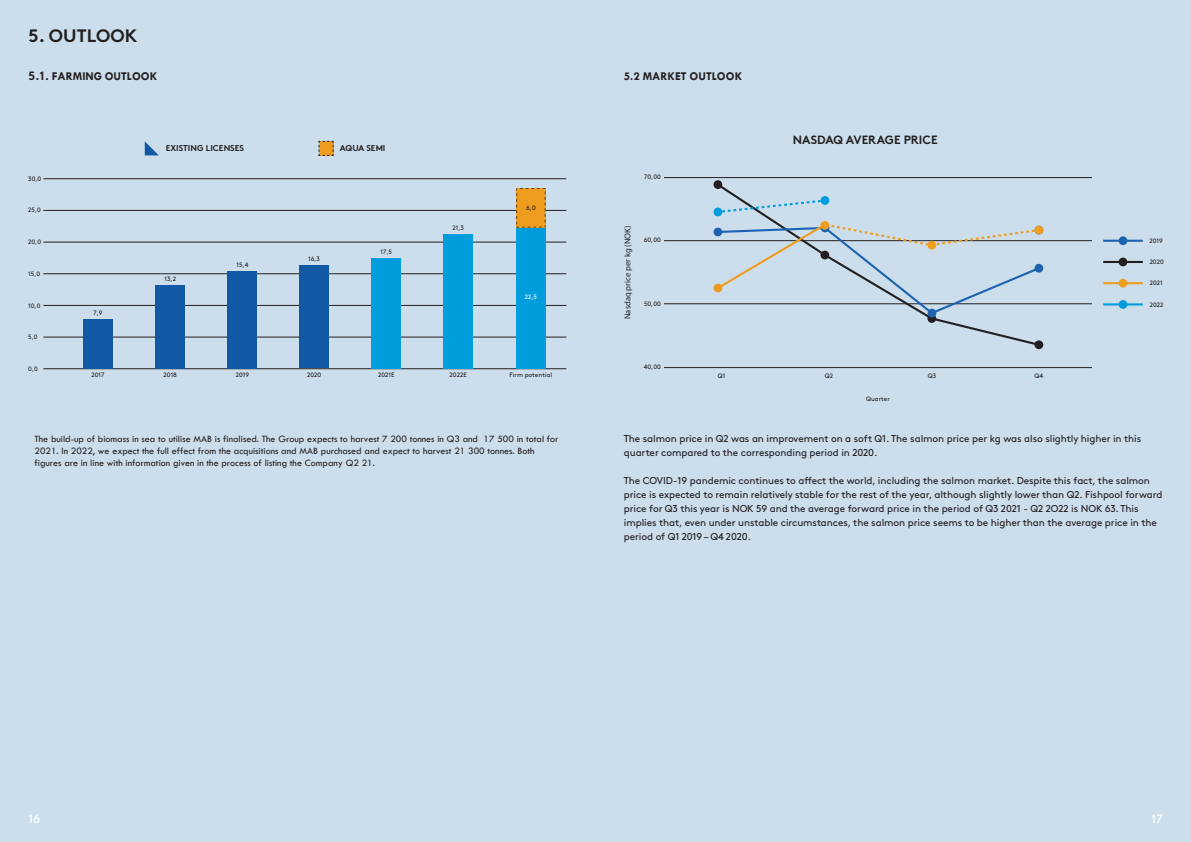
<style>
.page{position:relative;width:1191px;height:842px;background:#ccdeec}
.page>*{position:absolute;margin:0;border:0;box-sizing:border-box;transform-origin:0 0}
.t1{font:700 18px "Brown Pro";color:#231f20}
.t2{font:700 12px "Tw Cen";color:#231f20}
.t3{font:700 12px "Brown Pro";color:#231f20}
.t4{font:12px "Brown Pro";color:#fff}
.t5{font:10px/14px "Brown Pro";letter-spacing:-.01em;color:#231f20}
.t6{font:10px/12px "Tw Cen";color:#231f20}
.t7{font:700 8.5px "Brown Pro";color:#231f20}
.t8{font:8.5px "Brown Std";color:#231f20}
.t9{font:6.4px "Brown Pro";color:#231f20}
.t10{font:6.4px "Brown Pro";color:#fff}
.s1{font-family:"Brown Pro"}
</style>
<div class="page">
<hr style="left:43px;top:369px;width:523px;height:1px;background:#231f20">
<hr style="left:43px;top:337px;width:523px;height:1px;background:#231f20">
<hr style="left:43px;top:305px;width:523px;height:1px;background:#231f20">
<hr style="left:43px;top:274px;width:523px;height:1px;background:#231f20">
<hr style="left:43px;top:179px;width:523px;height:1px;background:#231f20">
<hr style="left:43px;top:210px;width:523px;height:1px;background:#231f20">
<hr style="left:43px;top:242px;width:523px;height:1px;background:#231f20">
<div style="left:84px;top:319px;width:29px;height:50px;background:#1159a4"></div>
<div style="left:228px;top:271px;width:29px;height:98px;background:#1159a4"></div>
<div style="left:300px;top:265px;width:29px;height:103px;background:#1159a4"></div>
<div style="left:444px;top:234px;width:29px;height:135px;background:#009ddc"></div>
<div style="left:516px;top:227px;width:29px;height:142px;background:#009ddc"></div>
<svg style="left:516px;top:188px;width:29px;height:39px"></svg>
<div style="left:372px;top:258px;width:29px;height:110px;background:#009ddc"></div>
<div style="left:156px;top:285px;width:29px;height:84px;background:#1159a4"></div>
<svg style="left:145px;top:141px;width:14px;height:14px"></svg>
<svg style="left:318px;top:141px;width:16px;height:15px"></svg>
<hr style="left:664px;top:303px;width:428px;height:1px;background:#231f20">
<hr style="left:664px;top:240px;width:428px;height:1px;background:#231f20">
<hr style="left:664px;top:177px;width:428px;height:1px;background:#231f20">
<hr style="left:664px;top:367px;width:428px;height:1px;background:#231f20">
<svg style="left:713px;top:180px;width:9px;height:9px"></svg>
<svg style="left:1034px;top:340px;width:9px;height:9px"></svg>
<svg style="left:715px;top:182px;width:326px;height:165px"></svg>
<svg style="left:718px;top:198px;width:107px;height:16px"></svg>
<div style="left:713px;top:208px;width:9px;height:8px;background:#009ddc;border-radius:50%"></div>
<div style="left:1034px;top:264px;width:9px;height:9px;background:#1d63b0;border-radius:50%"></div>
<div style="left:820px;top:196px;width:9px;height:9px;background:#009ddc;border-radius:50%"></div>
<div style="left:1034px;top:226px;width:9px;height:8px;background:#ef9d1f;border-radius:50%"></div>
<svg style="left:1118px;top:236px;width:9px;height:9px"></svg>
<hr style="left:1103px;top:240px;width:39px;height:2px;background:#1d63b0">
<div style="left:1118px;top:258px;width:9px;height:8px;background:#231f20;border-radius:50%"></div>
<hr style="left:1103px;top:261px;width:39px;height:2px;background:#231f20">
<svg style="left:1118px;top:279px;width:9px;height:9px"></svg>
<hr style="left:1103px;top:282px;width:39px;height:2px;background:#ef9d1f">
<svg style="left:1118px;top:300px;width:9px;height:9px"></svg>
<hr style="left:1103px;top:303px;width:39px;height:2px;background:#009ddc">
<svg style="left:715px;top:222px;width:326px;height:94px"></svg>
<p class="t1" style="left:28px;top:21px;width:110px">5. OUTLOOK</p>
<p class="t2" style="left:28px;top:69px;width:131px"><span class="s1">5.1.</span> FARMING OUTLOOK</p>
<p class="t2" style="left:624px;top:69px;width:120px">5.2 MARKET OUTLOOK</p>
<p class="t7" style="left:166px;top:141px;width:80px">EXISTING LICENSES</p>
<p class="t7" style="left:340px;top:141px;width:47px">AQUA SEMI</p>
<p class="t3" style="left:792px;top:130px;width:146px">NASDAQ AVERAGE PRICE</p>
<p class="t9" style="left:28px;top:174px;width:15px">30,0</p>
<p class="t9" style="left:28px;top:205px;width:14px">25,0</p>
<p class="t9" style="left:28px;top:237px;width:15px">20,0</p>
<p class="t9" style="left:28px;top:269px;width:14px">15,0</p>
<p class="t9" style="left:28px;top:300px;width:14px">10,0</p>
<p class="t9" style="left:28px;top:332px;width:11px">5,0</p>
<p class="t9" style="left:28px;top:364px;width:11px">0,0</p>
<p class="t9" style="left:93px;top:307px;width:11px">7,9</p>
<p class="t9" style="left:164px;top:274px;width:13px">13,2</p>
<p class="t9" style="left:236px;top:260px;width:13px">15,4</p>
<p class="t9" style="left:308px;top:254px;width:13px">16,3</p>
<p class="t9" style="left:380px;top:247px;width:13px">17,5</p>
<p class="t9" style="left:92px;top:370px;width:14px">2017</p>
<p class="t9" style="left:164px;top:370px;width:15px">2018</p>
<p class="t9" style="left:236px;top:370px;width:15px">2019</p>
<p class="t9" style="left:307px;top:370px;width:16px">2020</p>
<p class="t9" style="left:378px;top:370px;width:18px">2021E</p>
<p class="t9" style="left:452px;top:223px;width:13px">21,3</p>
<p class="t9" style="left:526px;top:203px;width:11px">6,0</p>
<p class="t10" style="left:525px;top:292px;width:14px">22,5</p>
<p class="t9" style="left:449px;top:370px;width:19px">2022E</p>
<p class="t9" style="left:509px;top:370px;width:44px">Firm potential</p>
<p class="t9" style="left:644px;top:172px;width:18px">70,00</p>
<p class="t8" style="left:622px;top:319px;width:95px;rotate:-90deg">Nasdaq price per kg (NOK)</p>
<p class="t9" style="left:644px;top:235px;width:19px">60,00</p>
<p class="t9" style="left:644px;top:299px;width:18px">50,00</p>
<p class="t9" style="left:644px;top:362px;width:19px">40,00</p>
<p class="t9" style="left:718px;top:371px;width:9px">Q1</p>
<p class="t9" style="left:825px;top:371px;width:10px">Q2</p>
<p class="t9" style="left:927px;top:371px;width:10px">Q3</p>
<p class="t9" style="left:1034px;top:371px;width:10px">Q4</p>
<p class="t9" style="left:866px;top:394px;width:25px">Quarter</p>
<p class="t9" style="left:1149px;top:236px;width:15px">2019</p>
<p class="t9" style="left:1149px;top:257px;width:16px">2020</p>
<p class="t9" style="left:1149px;top:278px;width:14px">2021</p>
<p class="t9" style="left:1149px;top:300px;width:15px">2022</p>
<p class="t6" style="left:34px;top:432px;width:525px">The build-up of biomass in sea to utilise MAB is finalised. The Group expects to harvest 7 200 tonnes in Q3 and 17 500 in total for<br>2021. In 2022, we expect the full effect from the acquisitions and MAB purchased and expect to harvest 21 300 tonnes. Both figures are in line with information given in the process of listing the Company Q2 21.</p>
<p class="t5" style="left:624px;top:431px;width:519px">The salmon price in Q2 was an improvement on a soft Q1. The salmon price per kg was also slightly higher in this quarter compared to the corresponding period in 2020.</p>
<p class="t5" style="left:624px;top:473px;width:540px">The COVID-19 pandemic continues to affect the world, including the salmon market. Despite this fact, the salmon price is expected to remain relatively stable for the rest of the year, although slightly lower than Q2. Fishpool forward price for Q3 this year is NOK 59 and the average forward price in the period of Q3 2021 - Q2 2O22 is NOK 63. This implies that, even under unstable circumstances, the salmon price seems to be higher than the average price in the period of Q1 2019 – Q4 2020.</p>
<p class="t4" style="left:28px;top:809px;width:13px">16</p>
<p class="t4" style="left:1151px;top:809px;width:13px">17</p>
</div>
